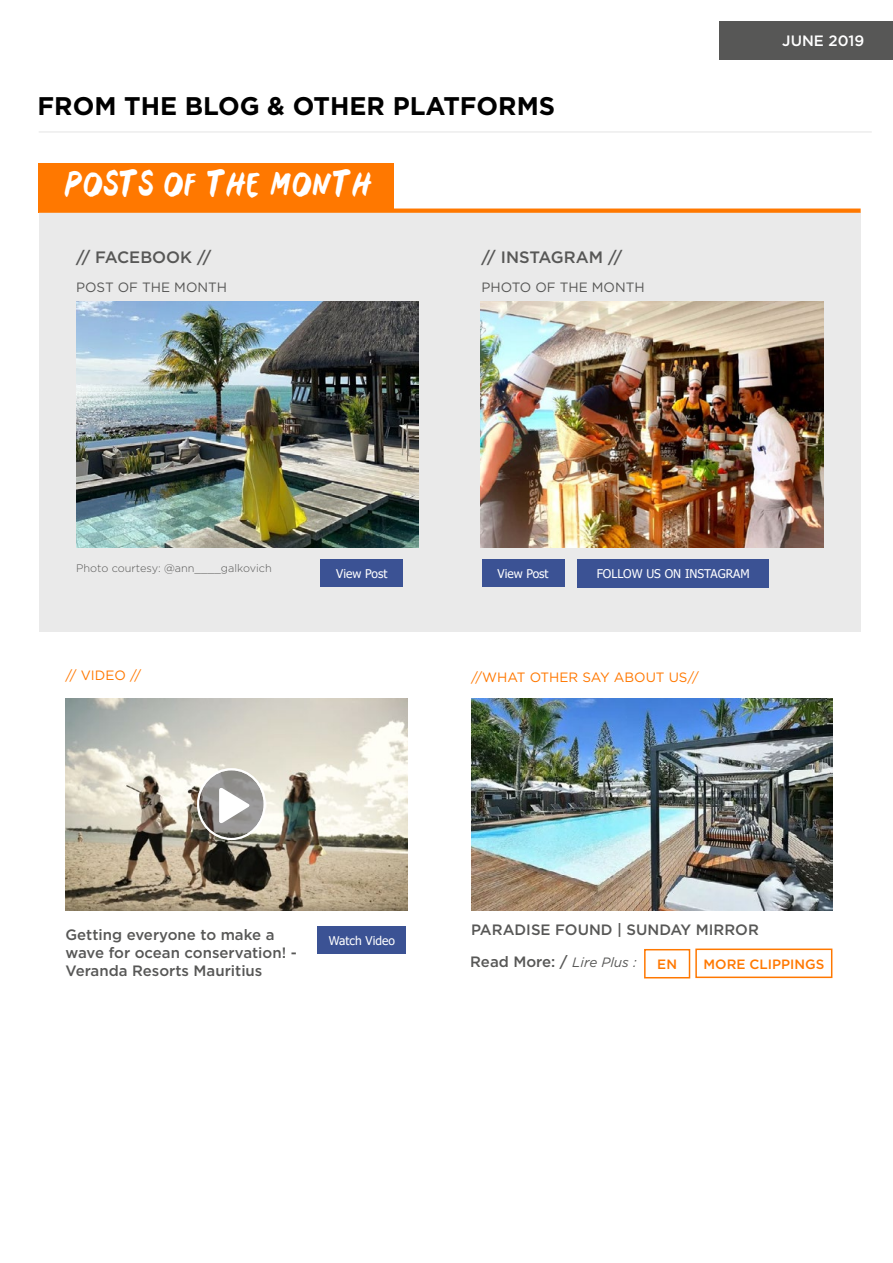
<style>
.page{position:relative;width:893px;height:1263px;background:#fff}
.page>*{position:absolute;margin:0;border:0;box-sizing:border-box;transform-origin:0 0}
.t1{font:700 25.5px "Gotham";color:#000}
.t2{font:24px "Mink";color:#fff}
.t3{font:500 16.5px "Gotham";color:#575756}
.t4{font:500 15px/18px "Gotham";color:#575756}
.t5{font:500 15px "Gotham";color:#fff}
.t6{font:13.5px "Gotham";color:#ff7800}
.t7{font:13.5px "Gotham";color:#575756}
.t8{font:500 13.5px "Gotham";color:#ff7800}
.t9{font:12px "Tahoma";color:#fff}
.t10{font:300 10.95px "Gotham";color:#575756}
.s1{font-weight:400;font-style:italic;font-size:13.5px}
</style>
<div class="page">
<div style="left:39px;top:163px;width:355px;height:50px;background:#ff7800"></div>
<div style="left:39px;top:212px;width:822px;height:419px;background:#eaeaea"></div>
<div style="left:578px;top:559px;width:191px;height:28px;background:#3b5294"></div>
<img style="left:76px;top:301px;width:342px;height:246px">
<img style="left:481px;top:301px;width:342px;height:246px">
<div style="left:320px;top:560px;width:83px;height:27px;background:#3b5294"></div>
<div style="left:482px;top:560px;width:82px;height:27px;background:#3b5294"></div>
<div style="left:317px;top:926px;width:89px;height:28px;background:#3b5294"></div>
<div style="left:39px;top:208px;width:822px;height:5px;background:#ff7800"></div>
<img style="left:66px;top:698px;width:342px;height:212px">
<svg style="left:198px;top:769px;width:67px;height:70px;background:#908e8c"></svg>
<svg style="left:219px;top:787px;width:31px;height:37px"></svg>
<div style="left:197px;top:768px;width:69px;height:72px;border:2px solid #fff;border-radius:50%"></div>
<img style="left:471px;top:698px;width:361px;height:212px">
<div style="left:644px;top:949px;width:46px;height:29px;border:2px solid #ff7800"></div>
<div style="left:695px;top:948px;width:137px;height:30px;border:2px solid #ff7800"></div>
<div style="left:720px;top:21px;width:173px;height:39px;background:#575756"></div>
<hr style="left:39px;top:131px;width:833px;height:2px;background:#ededed">
<h1 class="t1" style="left:38px;top:89px;width:519px">FROM THE BLOG &amp; OTHER PLATFORMS</h1>
<h2 class="t2" style="left:64px;top:173px;width:310px">POSTS OF THE MONTH</h2>
<p class="t3" style="left:76px;top:247px;width:137px">// FACEBOOK //</p>
<p class="t7" style="left:76px;top:279px;width:153px">POST OF THE MONTH</p>
<p class="t3" style="left:482px;top:247px;width:142px">// INSTAGRAM //</p>
<p class="t7" style="left:482px;top:279px;width:165px">PHOTO OF THE MONTH</p>
<p class="t5" style="left:782px;top:31px;width:83px">JUNE 2019</p>
<p class="t10" style="left:76px;top:561px;width:197px">Photo courtesy: @ann____galkovich</p>
<p class="t6" style="left:65px;top:667px;width:77px">// VIDEO //</p>
<p class="t9" style="left:336px;top:566px;width:53px">View Post</p>
<p class="t9" style="left:497px;top:566px;width:53px">View Post</p>
<p class="t9" style="left:597px;top:565px;width:155px">FOLLOW US ON INSTAGRAM</p>
<p class="t6" style="left:471px;top:668px;width:229px">//WHAT OTHER SAY ABOUT US//</p>
<p class="t4" style="left:66px;top:925px;width:233px">Getting everyone to make a wave for ocean conservation! -<br>Veranda Resorts Mauritius</p>
<p class="t9" style="left:329px;top:932px;width:68px">Watch Video</p>
<p class="t4" style="left:471px;top:920px;width:289px">PARADISE FOUND | SUNDAY MIRROR</p>
<p class="t4" style="left:470px;top:953px;width:168px">Read More: / <span class="s1">Lire Plus :</span></p>
<p class="t8" style="left:657px;top:955px;width:21px">EN</p>
<p class="t8" style="left:703px;top:955px;width:122px">MORE CLIPPINGS</p>
</div>
